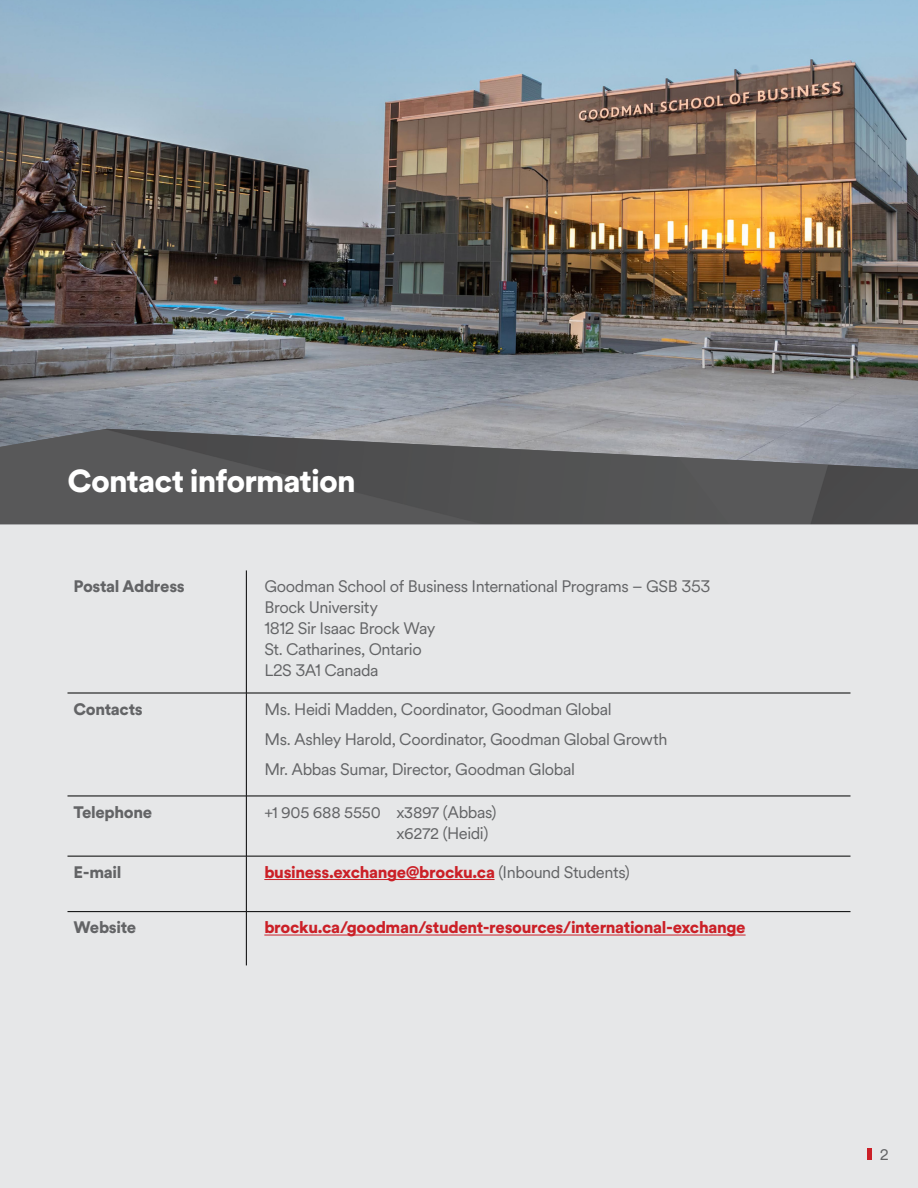
<style>
.page{position:relative;width:918px;height:1188px;background:#fff}
.page>*{position:absolute;margin:0;border:0;box-sizing:border-box;transform-origin:0 0}
.t1{font:900 31.5px "Circular XX";letter-spacing:-.03em;color:#fff}
.t2{font:16.5px/21px "Circular XX";letter-spacing:-.025em;color:#636466}
.t3{font:900 16.5px "Circular XX";letter-spacing:-.02em;color:#cb2027}
.t4{font:900 16.5px "Circular XX";letter-spacing:-.02em;color:#636466}
.s1{font-weight:400;color:#636466}
</style>
<div class="page">
<div style="left:0;top:524px;width:918px;height:664px;background:#e6e7e8"></div>
<hr style="left:246px;top:570px;width:1px;height:123px;background:#000">
<hr style="left:68px;top:693px;width:178px;height:1px;background:#000">
<hr style="left:246px;top:693px;width:605px;height:1px;background:#000">
<hr style="left:246px;top:693px;width:1px;height:103px;background:#000">
<hr style="left:68px;top:796px;width:178px;height:1px;background:#000">
<hr style="left:246px;top:796px;width:605px;height:1px;background:#000">
<hr style="left:246px;top:796px;width:1px;height:60px;background:#000">
<hr style="left:68px;top:856px;width:178px;height:1px;background:#000">
<hr style="left:246px;top:856px;width:605px;height:1px;background:#000">
<hr style="left:246px;top:856px;width:1px;height:55px;background:#000">
<hr style="left:68px;top:911px;width:178px;height:1px;background:#000">
<hr style="left:246px;top:911px;width:605px;height:1px;background:#000">
<hr style="left:246px;top:912px;width:1px;height:53px;background:#000">
<hr style="left:264px;top:879px;width:231px;height:1px;background:#cb2027">
<hr style="left:264px;top:935px;width:482px;height:1px;background:#cb2027">
<img style="left:0;top:0;width:918px;height:429px">
<img style="left:0;top:429px;width:918px;height:95px">
<div style="left:867px;top:1148px;width:5px;height:12px;background:#cb2027"></div>
<h1 class="t1" style="left:68px;top:459px;width:290px">Contact information</h1>
<p class="t4" style="left:74px;top:575px;width:113px">Postal Address</p>
<p class="t2" style="left:264px;top:575px;width:448px">Goodman School of Business International Programs – GSB 353<br>Brock University<br>1812 Sir Isaac Brock Way<br>St. Catharines, Ontario<br>L2S 3A1 Canada</p>
<p class="t4" style="left:74px;top:697px;width:71px">Contacts</p>
<p class="t2" style="left:264px;top:693px;width:405px;line-height:30px">Ms. Heidi Madden, Coordinator, Goodman Global<br>Ms. Ashley Harold, Coordinator, Goodman Global Growth<br>Mr. Abbas Sumar, Director, Goodman Global</p>
<p class="t4" style="left:74px;top:800px;width:80px">Telephone</p>
<p class="t2" style="left:397px;top:801px;width:102px;text-indent:-132px">+1 905 688 5550 x3897 (Abbas) x6272 (Heidi)</p>
<p class="t4" style="left:74px;top:861px;width:49px">E-mail</p>
<p class="t3" style="left:264px;top:861px;width:367px">business.exchange@brocku.ca <span class="s1">(Inbound Students)</span></p>
<p class="t4" style="left:74px;top:916px;width:64px">Website</p>
<p class="t3" style="left:264px;top:916px;width:483px">brocku.ca/goodman/student-resources/international-exchange</p>
<p class="t2" style="left:875px;top:1143px;width:11px">2</p>
<p class="t2" style="left:880px;top:1143px;width:11px">2</p>
</div>
